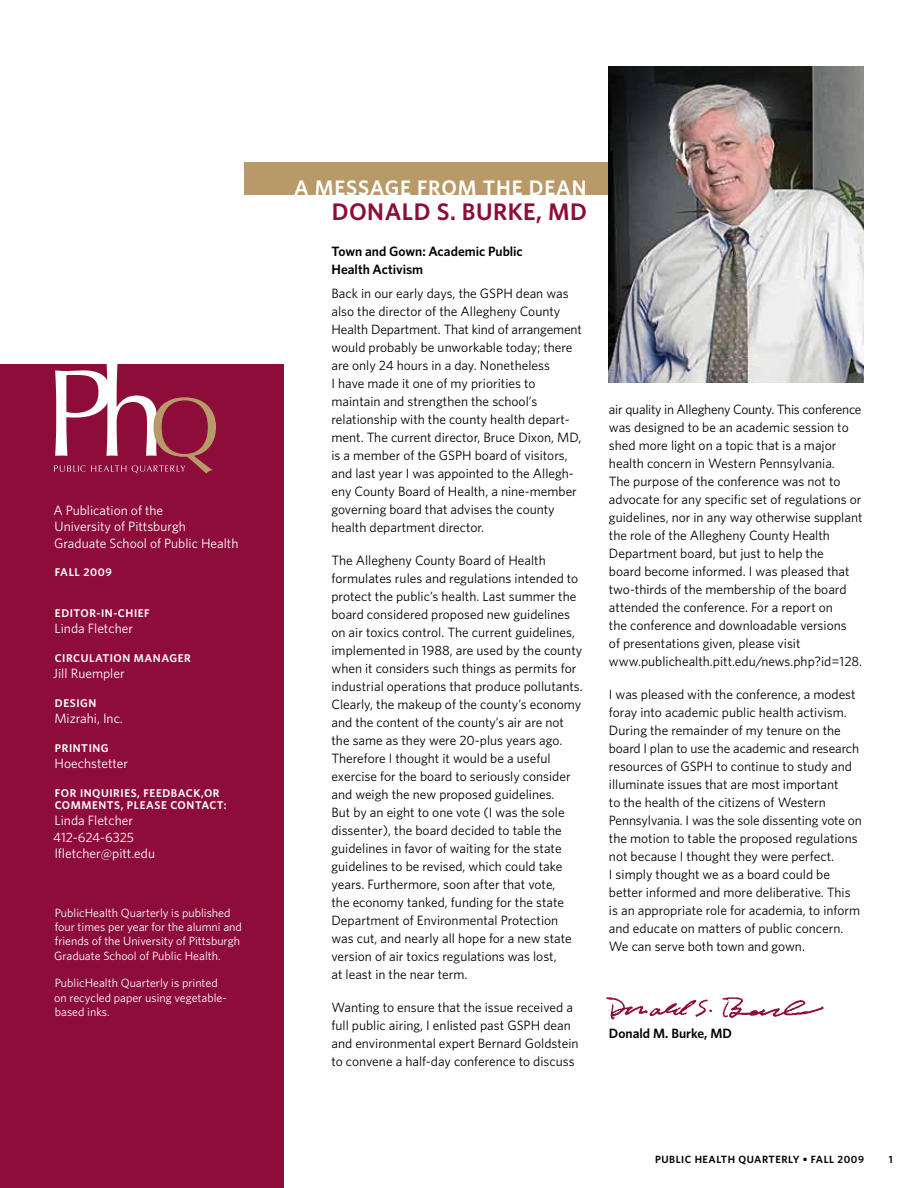
<style>
.page{position:relative;width:918px;height:1188px;background:#fff}
.page>*{position:absolute;margin:0;border:0;box-sizing:border-box;transform-origin:0 0}
.t1{font:600 24px "Whitney";color:#8e0c3a}
.t2{font:600 21px "Whitney";letter-spacing:.205em;color:#fff}
.t3{font:13.5px/18px "Whitney";color:#000}
.t4{font:13.5px/16.5px "Whitney";color:#fff}
.t5{font:600 13.5px/18px "Whitney";color:#000}
.t6{font:12px/14.2px "Whitney";color:#fff}
.t7{font:600 11.25px "Whitney";letter-spacing:.05em;color:#fff}
.t8{font:600 10.5px "Whitney";letter-spacing:.05em;color:#000}
</style>
<div class="page">
<div style="left:0;top:364px;width:284px;height:824px;background:#8e0c3a"></div>
<div style="left:244px;top:162px;width:364px;height:32px;background:#b89968"></div>
<img style="left:608px;top:66px;width:255px;height:317px">
<svg style="left:54px;top:364px;width:162px;height:110px"></svg>
<img style="left:606px;top:997px;width:218px;height:23px">
<p class="t4" style="left:53px;top:502px;width:187px">A Publication of the<br>University of Pittsburgh<br>Graduate School of Public Health</p>
<p class="t7" style="left:55px;top:566px;width:13px">FALL</p>
<p class="t7" style="left:84px;top:566px;width:30px">2009</p>
<p class="t7" style="left:55px;top:606px;width:94px">EDITOR-IN-CH IEF</p>
<p class="t4" style="left:55px;top:620px;width:80px">Linda Fletcher</p>
<p class="t7" style="left:55px;top:651px;width:89px">CIRCULATION MANAG</p>
<p class="t7" style="left:178px;top:651px;width:15px">ER</p>
<p class="t4" style="left:53px;top:665px;width:73px">Jill Ruempler</p>
<p class="t7" style="left:55px;top:696px;width:32px">DESIGN</p>
<p class="t4" style="left:54px;top:710px;width:70px">Mizrahi, Inc.</p>
<p class="t7" style="left:55px;top:741px;width:46px">PRINTING</p>
<p class="t4" style="left:55px;top:755px;width:75px">Hoechstetter</p>
<p class="t7" style="left:55px;top:786px;width:116px">FOR INQUIRIES, FEEDBAC</p>
<p class="t7" style="left:193px;top:786px;width:28px">K,O R</p>
<p class="t7" style="left:55px;top:798px;width:125px">COMMENTS, PLEASE CON</p>
<p class="t7" style="left:195px;top:798px;width:33px">TAC T:</p>
<p class="t4" style="left:53px;top:812px;width:103px">Linda Fletcher<br>412-624-6325 lfletcher@pitt.edu</p>
<p class="t6" style="left:54px;top:905px;width:189px">PublicHealth Quarterly is published four times per year for the alumni and friends of the University of Pittsburgh Graduate School of Public Health.</p>
<p class="t6" style="left:54px;top:976px;width:174px">PublicHealth Quarterly is printed on recycled paper using vegetable&shy;based inks.</p>
<h2 class="t2" style="left:294px;top:175px;width:66px">A MESSAG</h2>
<h2 class="t2" style="left:400px;top:175px;width:172px">E FROM THE DEAN</h2>
<h1 class="t1" style="left:332px;top:197px;width:35px">DONALD</h1>
<h1 class="t1" style="left:437px;top:197px;width:152px">S. BURKE, MD</h1>
<p class="t5" style="left:331px;top:242px;width:193px">TOWN AND GOWN: ACADEMIC PUBLIC<br>HEALTH ACTIVISM</p>
<p class="t3" style="left:331px;top:284px;width:252px">Back in our early days, the GSPH dean was also the director of the Allegheny County Health Department. That kind of arrangement would probably be unworkable today; there are only 24 hours in a day. Nonetheless<br>I have made it one of my priorities to maintain and strengthen the school’s relationship with the county health depart&shy;ment. The current director, Bruce Dixon, MD, is a member of the GSPH board of visitors, and last year I was appointed to the Allegh&shy;eny County Board of Health, a nine-member governing board that advises the county health department director.</p>
<p class="t3" style="left:331px;top:551px;width:253px">The Allegheny County Board of Health formulates rules and regulations intended to protect the public’s health. Last summer the board considered proposed new guidelines on air toxics control. The current guidelines, implemented in 1988, are used by the county when it considers such things as permits for industrial operations that produce pollutants.<br>Clearly, the makeup of the county’s economy and the content of the county’s air are not the same as they were 20-plus years ago.<br>Therefore I thought it would be a useful exercise for the board to seriously consider and weigh the new proposed guidelines.<br>But by an eight to one vote (I was the sole dissenter), the board decided to table the guidelines in favor of waiting for the state guidelines to be revised, which could take years. Furthermore, soon after that vote,<br>the economy tanked, funding for the state Department of Environmental Protection was cut, and nearly all hope for a new state version of air toxics regulations was lost,<br>at least in the near term.</p>
<p class="t3" style="left:331px;top:998px;width:249px">Wanting to ensure that the issue received a full public airing, I enlisted past GSPH dean and environmental expert Bernard Goldstein to convene a half-day conference to discuss</p>
<p class="t3" style="left:609px;top:400px;width:255px">air quality in Allegheny County. This conference was designed to be an academic session to shed more light on a topic that is a major health concern in Western Pennsylvania.<br>The purpose of the conference was not to advocate for any specific set of regulations or guidelines, nor in any way otherwise supplant the role of the Allegheny County Health Department board, but just to help the<br>board become informed. I was pleased that two-thirds of the membership of the board attended the conference. For a report on<br>the conference and downloadable versions<br>of presentations given, please visit www.publichealth.pitt.edu/news.php?id=128.</p>
<p class="t3" style="left:609px;top:685px;width:254px">I was pleased with the conference, a modest foray into academic public health activism.<br>During the remainder of my tenure on the board I plan to use the academic and research resources of GSPH to continue to study and illuminate issues that are most important<br>to the health of the citizens of Western Pennsylvania. I was the sole dissenting vote on the motion to table the proposed regulations not because I thought they were perfect.<br>I simply thought we as a board could be better informed and more deliberative. This is an appropriate role for academia, to inform and educate on matters of public concern.<br>We can serve both town and gown.</p>
<p class="t5" style="left:609px;top:1024px;width:125px">DONALD M. BURKE, MD</p>
<p class="t8" style="left:655px;top:1153px;width:168px">PUBLIC H EALTH QUARTERLY • FALL</p>
<p class="t8" style="left:838px;top:1153px;width:28px">2009</p>
<p class="t8" style="left:889px;top:1153px;width:6px">1</p>
</div>
